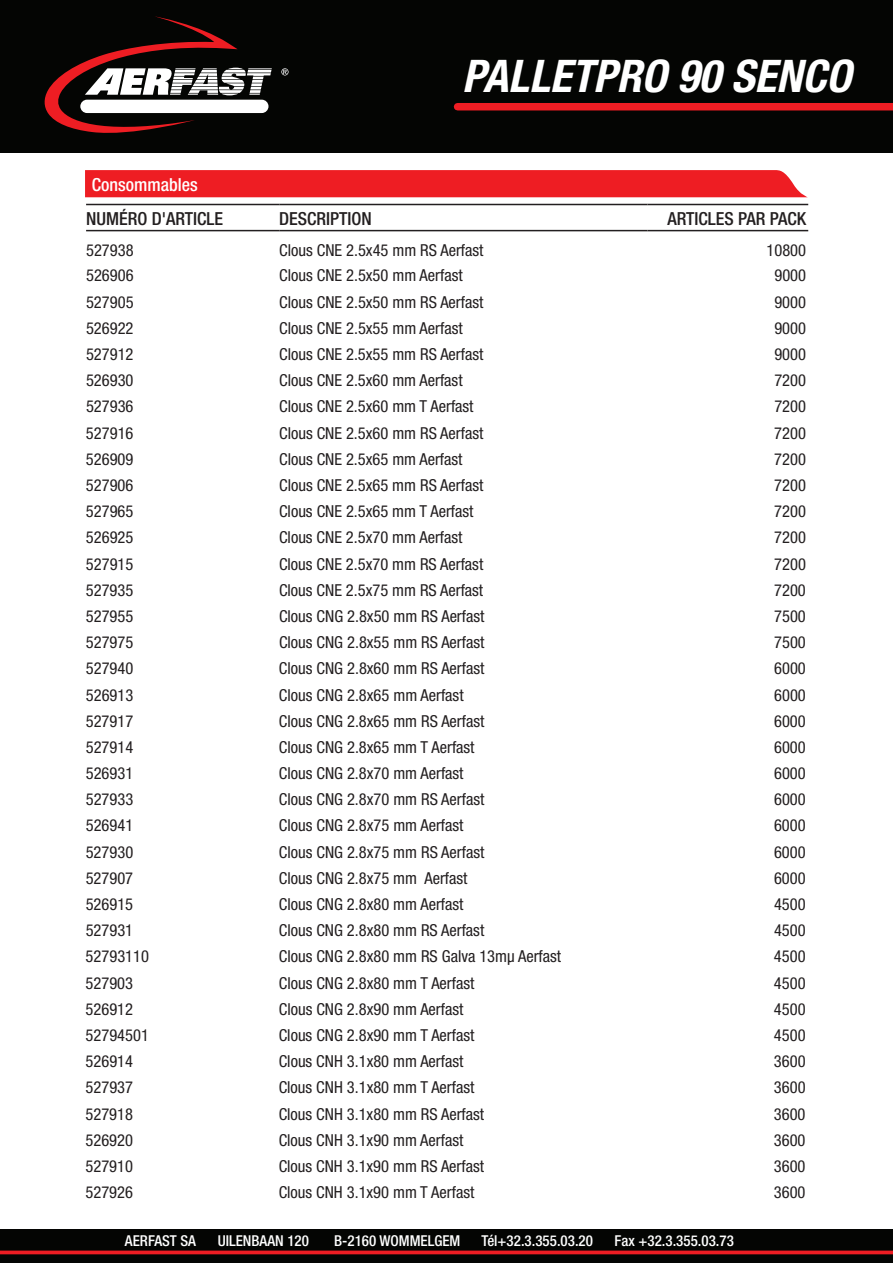
<style>
.page{position:relative;width:893px;height:1263px;background:#fff}
.page>*{position:absolute;margin:0;border:0;box-sizing:border-box;transform-origin:0 0}
.t1{font:italic 700 condensed 45px "Helvetica Neue";color:#fff}
.t2{font:500 condensed 18px "Helvetica Neue";color:#231f20}
.t3{font:500 condensed 18px "Helvetica Neue";color:#fff}
.t4{font:condensed 16.5px "Helvetica Neue";color:#231f20}
.t5{font:500 condensed 15px "Helvetica Neue";color:#fff}
</style>
<div class="page">
<div style="left:0;top:1229px;width:893px;height:34px;background:#040503"></div>
<div style="left:0;top:0;width:893px;height:153px;background:#040503"></div>
<svg style="left:44px;top:16px;width:228px;height:117px"></svg>
<div style="left:80px;top:100px;width:188px;height:13px;background:#fff;border-radius:7px"></div>
<svg style="left:281px;top:68px;width:8px;height:7px"></svg>
<div style="left:458px;top:103px;width:435px;height:7px;background:#ee1d23"></div>
<svg style="left:0;top:1250px;width:893px;height:4px;background:#cb191e"></svg>
<hr style="left:86px;top:204px;width:193px;height:1px;background:#231f20">
<hr style="left:279px;top:204px;width:368px;height:1px;background:#231f20">
<hr style="left:647px;top:204px;width:161px;height:1px;background:#231f20">
<hr style="left:86px;top:230px;width:193px;height:1px;background:#231f20">
<hr style="left:279px;top:230px;width:368px;height:1px;background:#231f20">
<hr style="left:647px;top:230px;width:161px;height:1px;background:#231f20">
<div style="left:85px;top:170px;width:722px;height:27px;background:#ee1d23"></div>
<p class="t3" style="left:92px;top:174px;width:107px">Consommables</p>
<h1 class="t1" style="left:462px;top:49px;width:391px">PALLETPRO 90 SENCO</h1>
<p class="t2" style="left:86px;top:207px;width:138px">NUMÉRO D'ARTICLE</p>
<p class="t2" style="left:279px;top:207px;width:94px">DESCRIPTION</p>
<p class="t2" style="left:667px;top:207px;width:140px">ARTICLES PAR PACK</p>
<p class="t4" style="left:86px;top:241px;width:49px">527938</p>
<p class="t4" style="left:279px;top:241px;width:206px">Clous CNE 2.5x45 mm RS Aerfast</p>
<p class="t4" style="left:766px;top:241px;width:41px">10800</p>
<p class="t4" style="left:86px;top:266px;width:49px">526906</p>
<p class="t4" style="left:279px;top:266px;width:185px">Clous CNE 2.5x50 mm Aerfast</p>
<p class="t4" style="left:774px;top:266px;width:33px">9000</p>
<p class="t4" style="left:86px;top:292px;width:49px">527905</p>
<p class="t4" style="left:279px;top:292px;width:206px">Clous CNE 2.5x50 mm RS Aerfast</p>
<p class="t4" style="left:774px;top:292px;width:33px">9000</p>
<p class="t4" style="left:86px;top:318px;width:49px">526922</p>
<p class="t4" style="left:279px;top:318px;width:185px">Clous CNE 2.5x55 mm Aerfast</p>
<p class="t4" style="left:774px;top:318px;width:33px">9000</p>
<p class="t4" style="left:86px;top:345px;width:49px">527912</p>
<p class="t4" style="left:279px;top:345px;width:206px">Clous CNE 2.5x55 mm RS Aerfast</p>
<p class="t4" style="left:774px;top:345px;width:33px">9000</p>
<p class="t4" style="left:86px;top:371px;width:49px">526930</p>
<p class="t4" style="left:279px;top:371px;width:185px">Clous CNE 2.5x60 mm Aerfast</p>
<p class="t4" style="left:774px;top:371px;width:33px">7200</p>
<p class="t4" style="left:86px;top:397px;width:49px">527936</p>
<p class="t4" style="left:279px;top:397px;width:196px">Clous CNE 2.5x60 mm T Aerfast</p>
<p class="t4" style="left:774px;top:397px;width:33px">7200</p>
<p class="t4" style="left:86px;top:423px;width:49px">527916</p>
<p class="t4" style="left:279px;top:423px;width:206px">Clous CNE 2.5x60 mm RS Aerfast</p>
<p class="t4" style="left:774px;top:423px;width:33px">7200</p>
<p class="t4" style="left:86px;top:449px;width:49px">526909</p>
<p class="t4" style="left:279px;top:449px;width:185px">Clous CNE 2.5x65 mm Aerfast</p>
<p class="t4" style="left:774px;top:449px;width:33px">7200</p>
<p class="t4" style="left:86px;top:476px;width:49px">527906</p>
<p class="t4" style="left:279px;top:476px;width:206px">Clous CNE 2.5x65 mm RS Aerfast</p>
<p class="t4" style="left:774px;top:476px;width:33px">7200</p>
<p class="t4" style="left:86px;top:502px;width:49px">527965</p>
<p class="t4" style="left:279px;top:502px;width:196px">Clous CNE 2.5x65 mm T Aerfast</p>
<p class="t4" style="left:774px;top:502px;width:33px">7200</p>
<p class="t4" style="left:86px;top:528px;width:49px">526925</p>
<p class="t4" style="left:279px;top:528px;width:185px">Clous CNE 2.5x70 mm Aerfast</p>
<p class="t4" style="left:774px;top:528px;width:33px">7200</p>
<p class="t4" style="left:86px;top:554px;width:49px">527915</p>
<p class="t4" style="left:279px;top:554px;width:206px">Clous CNE 2.5x70 mm RS Aerfast</p>
<p class="t4" style="left:774px;top:554px;width:33px">7200</p>
<p class="t4" style="left:86px;top:580px;width:49px">527935</p>
<p class="t4" style="left:279px;top:580px;width:206px">Clous CNE 2.5x75 mm RS Aerfast</p>
<p class="t4" style="left:774px;top:580px;width:33px">7200</p>
<p class="t4" style="left:86px;top:606px;width:49px">527955</p>
<p class="t4" style="left:279px;top:606px;width:207px">Clous CNG 2.8x50 mm RS Aerfast</p>
<p class="t4" style="left:774px;top:606px;width:33px">7500</p>
<p class="t4" style="left:86px;top:633px;width:49px">527975</p>
<p class="t4" style="left:279px;top:633px;width:207px">Clous CNG 2.8x55 mm RS Aerfast</p>
<p class="t4" style="left:774px;top:633px;width:33px">7500</p>
<p class="t4" style="left:86px;top:659px;width:49px">527940</p>
<p class="t4" style="left:279px;top:659px;width:207px">Clous CNG 2.8x60 mm RS Aerfast</p>
<p class="t4" style="left:774px;top:659px;width:33px">6000</p>
<p class="t4" style="left:86px;top:685px;width:49px">526913</p>
<p class="t4" style="left:279px;top:685px;width:186px">Clous CNG 2.8x65 mm Aerfast</p>
<p class="t4" style="left:774px;top:685px;width:33px">6000</p>
<p class="t4" style="left:86px;top:711px;width:49px">527917</p>
<p class="t4" style="left:279px;top:711px;width:207px">Clous CNG 2.8x65 mm RS Aerfast</p>
<p class="t4" style="left:774px;top:711px;width:33px">6000</p>
<p class="t4" style="left:86px;top:737px;width:49px">527914</p>
<p class="t4" style="left:279px;top:737px;width:197px">Clous CNG 2.8x65 mm T Aerfast</p>
<p class="t4" style="left:774px;top:737px;width:33px">6000</p>
<p class="t4" style="left:86px;top:764px;width:49px">526931</p>
<p class="t4" style="left:279px;top:764px;width:186px">Clous CNG 2.8x70 mm Aerfast</p>
<p class="t4" style="left:774px;top:764px;width:33px">6000</p>
<p class="t4" style="left:86px;top:790px;width:49px">527933</p>
<p class="t4" style="left:279px;top:790px;width:207px">Clous CNG 2.8x70 mm RS Aerfast</p>
<p class="t4" style="left:774px;top:790px;width:33px">6000</p>
<p class="t4" style="left:86px;top:816px;width:49px">526941</p>
<p class="t4" style="left:279px;top:816px;width:186px">Clous CNG 2.8x75 mm Aerfast</p>
<p class="t4" style="left:774px;top:816px;width:33px">6000</p>
<p class="t4" style="left:86px;top:842px;width:49px">527930</p>
<p class="t4" style="left:279px;top:842px;width:207px">Clous CNG 2.8x75 mm RS Aerfast</p>
<p class="t4" style="left:774px;top:842px;width:33px">6000</p>
<p class="t4" style="left:86px;top:868px;width:49px">527907</p>
<p class="t4" style="left:279px;top:868px;width:190px">Clous CNG 2.8x75 mm Aerfast</p>
<p class="t4" style="left:774px;top:868px;width:33px">6000</p>
<p class="t4" style="left:86px;top:895px;width:49px">526915</p>
<p class="t4" style="left:279px;top:895px;width:186px">Clous CNG 2.8x80 mm Aerfast</p>
<p class="t4" style="left:774px;top:895px;width:33px">4500</p>
<p class="t4" style="left:86px;top:921px;width:49px">527931</p>
<p class="t4" style="left:279px;top:921px;width:207px">Clous CNG 2.8x80 mm RS Aerfast</p>
<p class="t4" style="left:774px;top:921px;width:33px">4500</p>
<p class="t4" style="left:86px;top:947px;width:65px">52793110</p>
<p class="t4" style="left:279px;top:947px;width:284px">Clous CNG 2.8x80 mm RS Galva 13mµ Aerfast</p>
<p class="t4" style="left:774px;top:947px;width:33px">4500</p>
<p class="t4" style="left:86px;top:973px;width:49px">527903</p>
<p class="t4" style="left:279px;top:973px;width:197px">Clous CNG 2.8x80 mm T Aerfast</p>
<p class="t4" style="left:774px;top:973px;width:33px">4500</p>
<p class="t4" style="left:86px;top:999px;width:49px">526912</p>
<p class="t4" style="left:279px;top:999px;width:186px">Clous CNG 2.8x90 mm Aerfast</p>
<p class="t4" style="left:774px;top:999px;width:33px">4500</p>
<p class="t4" style="left:86px;top:1025px;width:65px">52794501</p>
<p class="t4" style="left:279px;top:1025px;width:197px">Clous CNG 2.8x90 mm T Aerfast</p>
<p class="t4" style="left:774px;top:1025px;width:33px">4500</p>
<p class="t4" style="left:86px;top:1052px;width:49px">526914</p>
<p class="t4" style="left:279px;top:1052px;width:186px">Clous CNH 3.1x80 mm Aerfast</p>
<p class="t4" style="left:774px;top:1052px;width:33px">3600</p>
<p class="t4" style="left:86px;top:1078px;width:49px">527937</p>
<p class="t4" style="left:279px;top:1078px;width:197px">Clous CNH 3.1x80 mm T Aerfast</p>
<p class="t4" style="left:774px;top:1078px;width:33px">3600</p>
<p class="t4" style="left:86px;top:1104px;width:49px">527918</p>
<p class="t4" style="left:279px;top:1104px;width:207px">Clous CNH 3.1x80 mm RS Aerfast</p>
<p class="t4" style="left:774px;top:1104px;width:33px">3600</p>
<p class="t4" style="left:86px;top:1130px;width:49px">526920</p>
<p class="t4" style="left:279px;top:1130px;width:186px">Clous CNH 3.1x90 mm Aerfast</p>
<p class="t4" style="left:774px;top:1130px;width:33px">3600</p>
<p class="t4" style="left:86px;top:1156px;width:49px">527910</p>
<p class="t4" style="left:279px;top:1156px;width:207px">Clous CNH 3.1x90 mm RS Aerfast</p>
<p class="t4" style="left:774px;top:1156px;width:33px">3600</p>
<p class="t4" style="left:86px;top:1183px;width:49px">527926</p>
<p class="t4" style="left:279px;top:1183px;width:197px">Clous CNH 3.1x90 mm T Aerfast</p>
<p class="t4" style="left:774px;top:1183px;width:33px">3600</p>
<p class="t5" style="left:125px;top:1231px;width:73px">AERFAST SA</p>
<p class="t5" style="left:218px;top:1231px;width:93px">UILENBAAN 120</p>
<p class="t5" style="left:334px;top:1231px;width:128px">B-2160 WOMMELGEM</p>
<p class="t5" style="left:481px;top:1231px;width:113px">Tél+32.3.355.03.20</p>
<p class="t5" style="left:615px;top:1231px;width:121px">Fax +32.3.355.03.73</p>
</div>
